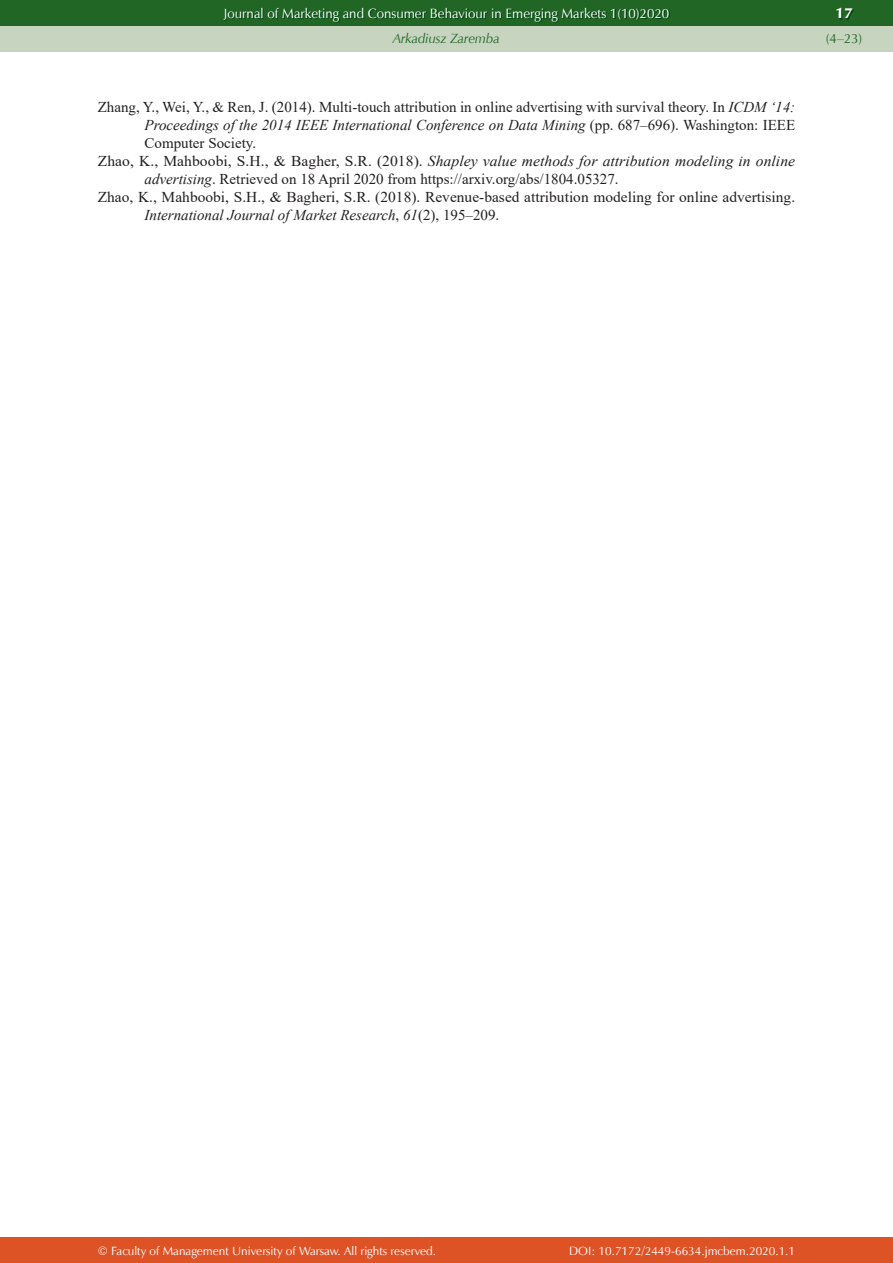
<style>
.page{position:relative;width:893px;height:1263px;background:#fff}
.page>*{position:absolute;margin:0;border:0;box-sizing:border-box;transform-origin:0 0}
.t1{font:15px "Times New Roman";color:#231f20}
.t2{font:italic 15px "Times New Roman";color:#231f20}
.t3{font:italic 15px "Times New Roman";color:#231f20;scale:1.04 1}
.t4{font:15px "Zapf Humnst Ult EU";color:#fff}
.t5{font:13.5px "Zapf Humnst EU";color:#fff}
.t6{font:italic 13.5px "Zapf Humnst EU";color:#226625}
.t7{font:13.5px "Zapf Humnst EU";color:#226625}
.t8{font:12px "Zapf Humnst EU";color:#fff}
.s1{font-style:italic}
.s2{font-style:normal}
</style>
<div class="page">
<div style="left:0;top:0;width:893px;height:51px;background:#c6d4c0"></div>
<div style="left:0;top:1237px;width:893px;height:26px;background:#dd5326"></div>
<div style="left:0;top:0;width:893px;height:26px;background:#226625"></div>
<img style="left:224px;top:9px;width:445px;height:14px">
<img style="left:837px;top:9px;width:17px;height:11px">
<p class="t5" style="left:224px;top:5px;width:447px">Journal of Marketing and Consumer Behaviour in Emerging Markets 1(10)2020</p>
<p class="t6" style="left:393px;top:30px;width:108px">Arkadiusz Zaremba</p>
<p class="t1" style="left:98px;top:99px;width:699px">Zhang, Y., Wei, Y., &amp; Ren, J. (2014). Multi-touch attribution in online advertising with survival theory. In <span class="s1">ICDM ‘14:</span></p>
<p class="t2" style="left:145px;top:117px;width:652px">Proceedings of the 2014 IEEE International Conference on Data Mining <span class="s2">(pp. 687–696). Washington: IEEE</span></p>
<p class="t1" style="left:145px;top:135px;width:113px">Computer Society.</p>
<p class="t3" style="left:98px;top:153px;width:672px"><span class="s2">Zhao, K., Mahboobi, S.H., &amp; Bagher, S.R. (2018).</span> Shapley value methods for attribution modeling in online</p>
<p class="t1" style="left:145px;top:171px;width:476px"><span class="s1">advertising</span>. Retrieved on 18 April 2020 from https://arxiv.org/abs/1804.05327.</p>
<p class="t1" style="left:98px;top:189px;width:699px">Zhao, K., Mahboobi, S.H., &amp; Bagheri, S.R. (2018). Revenue-based attribution modeling for online advertising.</p>
<p class="t2" style="left:145px;top:207px;width:356px">International Journal of Market Research<span class="s2">,</span> 61<span class="s2">(2), 195–209.</span></p>
<p class="t4" style="left:836px;top:4px;width:18px">17</p>
<p class="t7" style="left:826px;top:30px;width:38px">(4–23)</p>
<p class="t8" style="left:98px;top:1243px;width:340px">© Faculty of Management University of Warsaw. All rights reserved.</p>
<p class="t8" style="left:569px;top:1243px;width:227px">DOI: 10.7172/2449-6634.jmcbem.2020.1.1</p>
</div>
